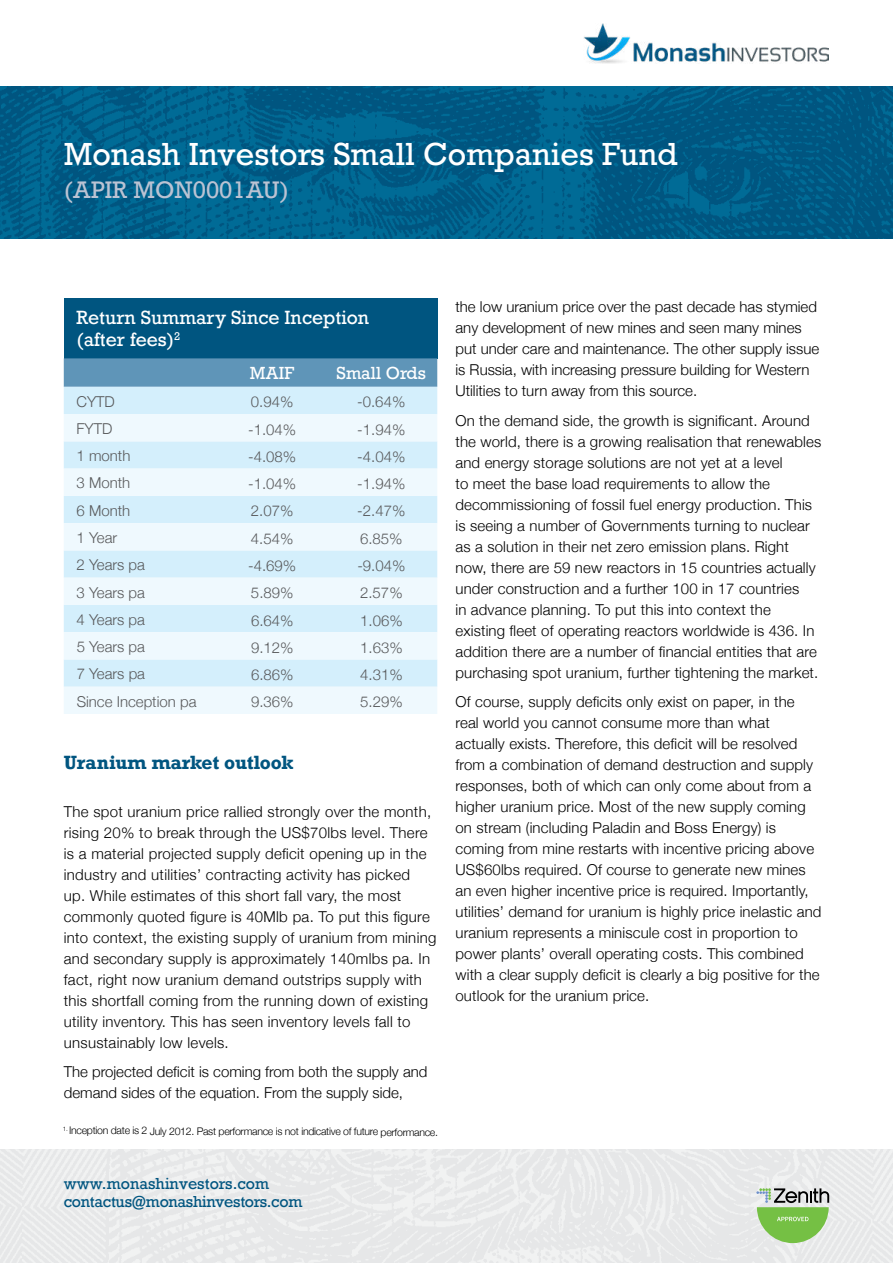
<style>
.page{position:relative;width:893px;height:1263px;background:#fff}
.page>*{position:absolute;margin:0;border:0;box-sizing:border-box;transform-origin:0 0}
.t1{font:30px "Rockwell";color:#fff}
.t2{font:22.5px "Rockwell";color:#bbc3d3}
.t3{font:18px/21.6px "Rockwell";color:#fff}
.t4{font:700 18px "Rockwell";letter-spacing:-.015em;color:#005580}
.t5{font:16.5px "Rockwell";color:#fff}
.t6{font:300 15px/21px "Helvetica Neue";letter-spacing:.01em;color:#000}
.t7{font:300 15px "Helvetica Neue";color:#58595b}
.t8{font:15px/18px "Rockwell";letter-spacing:-.02em;color:#005580}
.t9{font:300 10.5px "Helvetica Neue";letter-spacing:-.03em;color:#000}
</style>
<div class="page">
<img style="left:0;top:86px;width:893px;height:153px">
<img style="left:0;top:1150px;width:893px;height:113px">
<svg style="left:756px;top:1188px;width:73px;height:55px"></svg>
<img style="left:584px;top:23px;width:244px;height:40px">
<div style="left:64px;top:298px;width:373px;height:60px;background:#005580"></div>
<div style="left:64px;top:358px;width:373px;height:29px;background:#5f95b8"></div>
<div style="left:64px;top:387px;width:373px;height:27px;background:#d4effc"></div>
<svg style="left:64px;top:414px;width:373px;height:300px;fill:#eff9fe"></svg>
<h1 class="t1" style="left:64px;top:143px;width:616px">Monash Investors Small Companies Fund</h1>
<h2 class="t2" style="left:64px;top:182px;width:227px">(APIR MON0001AU)</h2>
<p class="t3" style="left:77px;top:309px;width:294px">Return Summary Since Inception (after fees)<sup>2</sup></p>
<p class="t5" style="left:250px;top:367px;width:46px">MAIF</p>
<p class="t5" style="left:336px;top:367px;width:91px">Small Ords</p>
<p class="t7" style="left:77px;top:394px;width:40px">CYTD</p>
<p class="t7" style="left:251px;top:395px;width:44px">0.94%</p>
<p class="t7" style="left:357px;top:390px;width:50px">-0.64%</p>
<p class="t7" style="left:77px;top:422px;width:37px">FYTD</p>
<p class="t7" style="left:248px;top:422px;width:50px">-1.04%</p>
<p class="t7" style="left:357px;top:422px;width:50px">-1.94%</p>
<p class="t7" style="left:77px;top:449px;width:55px">1 month</p>
<p class="t7" style="left:248px;top:450px;width:50px">-4.08%</p>
<p class="t7" style="left:357px;top:450px;width:50px">-4.04%</p>
<p class="t7" style="left:77px;top:471px;width:55px">3 Month</p>
<p class="t7" style="left:248px;top:477px;width:50px">-1.04%</p>
<p class="t7" style="left:357px;top:477px;width:50px">-1.94%</p>
<p class="t7" style="left:77px;top:498px;width:55px">6 Month</p>
<p class="t7" style="left:251px;top:504px;width:44px">2.07%</p>
<p class="t7" style="left:357px;top:504px;width:50px">-2.47%</p>
<p class="t7" style="left:77px;top:531px;width:42px">1 Year</p>
<p class="t7" style="left:251px;top:532px;width:44px">4.54%</p>
<p class="t7" style="left:360px;top:526px;width:44px">6.85%</p>
<p class="t7" style="left:77px;top:558px;width:70px">2 Years pa</p>
<p class="t7" style="left:248px;top:553px;width:50px">-4.69%</p>
<p class="t7" style="left:357px;top:559px;width:50px">-9.04%</p>
<p class="t7" style="left:77px;top:580px;width:70px">3 Years pa</p>
<p class="t7" style="left:251px;top:586px;width:44px">5.89%</p>
<p class="t7" style="left:360px;top:586px;width:44px">2.57%</p>
<p class="t7" style="left:77px;top:613px;width:70px">4 Years pa</p>
<p class="t7" style="left:251px;top:608px;width:44px">6.64%</p>
<p class="t7" style="left:360px;top:608px;width:44px">1.06%</p>
<p class="t7" style="left:77px;top:640px;width:70px">5 Years pa</p>
<p class="t7" style="left:251px;top:641px;width:44px">9.12%</p>
<p class="t7" style="left:360px;top:635px;width:44px">1.63%</p>
<p class="t7" style="left:77px;top:667px;width:70px">7 Years pa</p>
<p class="t7" style="left:251px;top:663px;width:44px">6.86%</p>
<p class="t7" style="left:360px;top:663px;width:44px">4.31%</p>
<p class="t7" style="left:77px;top:694px;width:121px">Since Inception pa</p>
<p class="t7" style="left:251px;top:690px;width:44px">9.36%</p>
<p class="t7" style="left:360px;top:695px;width:44px">5.29%</p>
<p class="t4" style="left:64px;top:756px;width:231px">Uranium market outlook</p>
<p class="t6" style="left:64px;top:802px;width:374px">The spot uranium price rallied strongly over the month, rising 20% to break through the US$70lbs level. There is a material projected supply deficit opening up in the industry and utilities’ contracting activity has picked<br>up. While estimates of this short fall vary, the most commonly quoted figure is 40Mlb pa. To put this figure into context, the existing supply of uranium from mining and secondary supply is approximately 140mlbs pa. In fact, right now uranium demand outstrips supply with this shortfall coming from the running down of existing utility inventory. This has seen inventory levels fall to unsustainably low levels.</p>
<p class="t6" style="left:64px;top:1060px;width:365px">The projected deficit is coming from both the supply and demand sides of the equation. From the supply side,</p>
<p class="t9" style="left:63px;top:1126px;width:377px"><sup>1.</sup> Inception date is 2 July 2012. Past performance is not indicative of future performance.</p>
<p class="t8" style="left:64px;top:1176px;width:240px">www.monashinvestors.com contactus@monashinvestors.com</p>
<p class="t6" style="left:455px;top:297px;width:365px">the low uranium price over the past decade has stymied any development of new mines and seen many mines put under care and maintenance. The other supply issue is Russia, with increasing pressure building for Western Utilities to turn away from this source.</p>
<p class="t6" style="left:455px;top:409px;width:367px">On the demand side, the growth is significant. Around the world, there is a growing realisation that renewables and energy storage solutions are not yet at a level<br>to meet the base load requirements to allow the decommissioning of fossil fuel energy production. This is seeing a number of Governments turning to nuclear as a solution in their net zero emission plans. Right now, there are 59 new reactors in 15 countries actually under construction and a further 100 in 17 countries<br>in advance planning. To put this into context the existing fleet of operating reactors worldwide is 436. In addition there are a number of financial entities that are purchasing spot uranium, further tightening the market.</p>
<p class="t6" style="left:455px;top:690px;width:367px">Of course, supply deficits only exist on paper, in the real world you cannot consume more than what actually exists. Therefore, this deficit will be resolved from a combination of demand destruction and supply responses, both of which can only come about from a higher uranium price. Most of the new supply coming on stream (including Paladin and Boss Energy) is coming from mine restarts with incentive pricing above US$60lbs required. Of course to generate new mines an even higher incentive price is required. Importantly, utilities’ demand for uranium is highly price inelastic and uranium represents a miniscule cost in proportion to power plants’ overall operating costs. This combined with a clear supply deficit is clearly a big positive for the outlook for the uranium price.</p>
</div>
